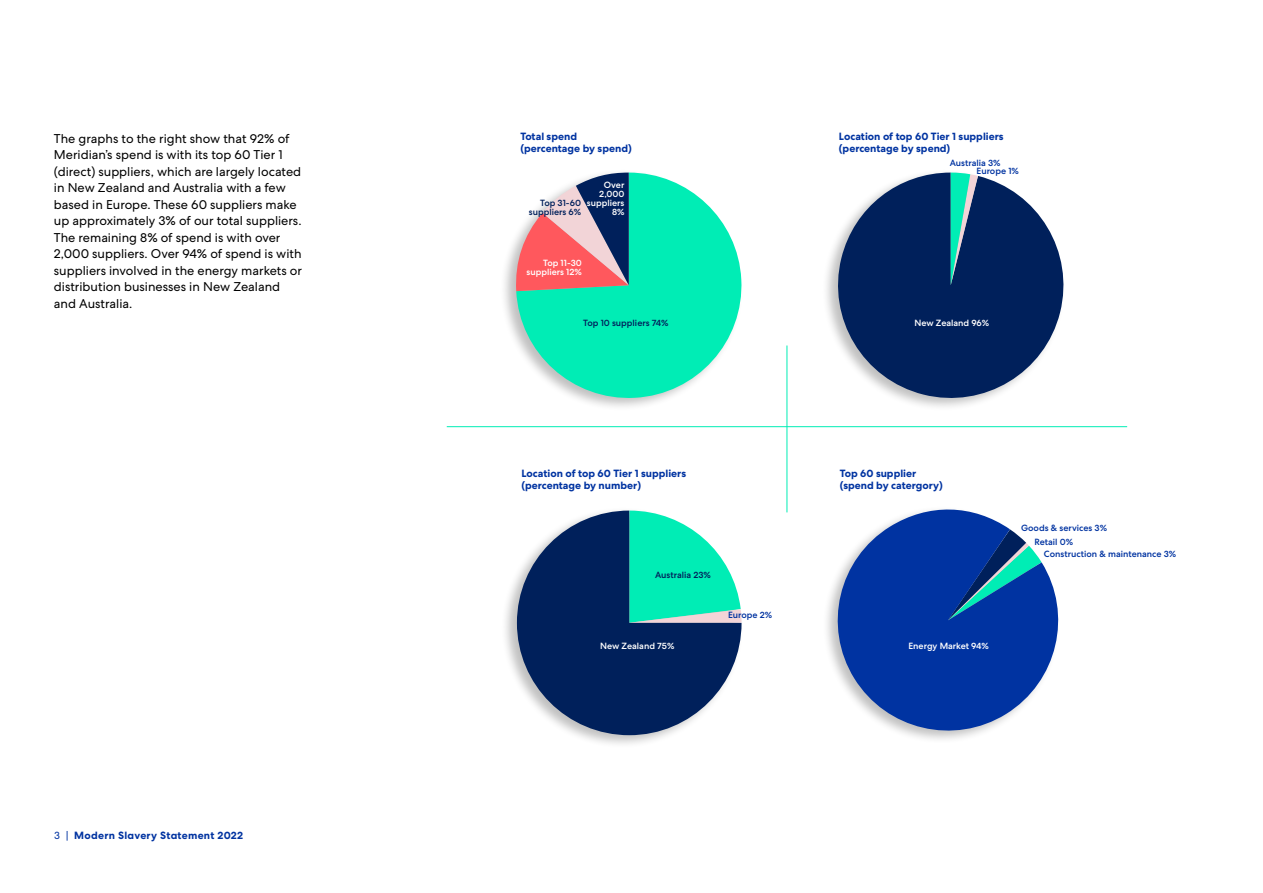
<style>
.page{position:relative;width:1263px;height:893px;background:#fff}
.page>*{position:absolute;margin:0;border:0;box-sizing:border-box;transform-origin:0 0}
.Body{font:12.75px/16.5px "Centra No 2";color:#000}
.USE___White_Heading{font:700 10.5px/12px "Centra No 2";color:#0033a1}
.USE___White_Heading-2{font:700 10.5px "Centra No 2";letter-spacing:.025em;color:#0033a1}
.USE___White_Heading-3{font:500 9px/9px "Centra No 2";color:#fff;text-align:right}
.USE___White_Heading-4{font:500 9px "Centra No 2";color:#0033a1}
.USE___White_Heading-5{font:500 9px/9px "Centra No 2";color:#00205b;text-align:right}
.s1{font-weight:400}
</style>
<div class="page">
<svg style="left:827px;top:509px;width:232px;height:231px;fill:#0033a1"></svg>
<div style="left:501px;top:506px;width:242px;height:243px;background:#000;opacity:.25"></div>
<svg style="left:517px;top:511px;width:224px;height:224px;fill:#00205b"></svg>
<svg style="left:826px;top:173px;width:238px;height:234px;fill:#00205b"></svg>
<svg style="left:951px;top:173px;width:27px;height:112px;background:#26858e"></svg>
<div style="left:500px;top:168px;width:244px;height:244px;background:#000;opacity:.25"></div>
<svg style="left:516px;top:173px;width:228px;height:228px;fill:#00edb5"></svg>
<svg style="left:515px;top:173px;width:114px;height:118px"></svg>
<hr style="left:447px;top:426px;width:680px;height:1px;background:#00edb5">
<hr style="left:787px;top:345px;width:1px;height:167px;background:#00edb5">
<p class="Body" style="left:54px;top:130px;width:250px">The graphs to the right show that 92% of Meridian’s spend is with its top 60 Tier 1 (direct) suppliers, which are largely located in New Zealand and Australia with a few based in Europe. These 60 suppliers make up approximately 3% of our total suppliers.<br>The remaining 8% of spend is with over 2,000 suppliers. Over 94% of spend is with suppliers involved in the energy markets or distribution businesses in New Zealand and Australia.</p>
<p class="USE___White_Heading" style="left:520px;top:131px;width:113px">Total spend (percentage by spend)</p>
<p class="USE___White_Heading-3" style="left:587px;top:180px;width:39px">Over<br>2,000 suppliers<br>8%</p>
<p class="USE___White_Heading-5" style="left:529px;top:198px;width:54px">Top 31-60 suppliers 6%</p>
<p class="USE___White_Heading-3" style="left:527px;top:258px;width:57px">Top 11-30 suppliers 12%</p>
<p class="USE___White_Heading-5" style="left:583px;top:319px;width:87px">Top 10 suppliers 74%</p>
<p class="USE___White_Heading" style="left:521px;top:467px;width:166px">Location of top 60 Tier 1 suppliers (percentage by number)</p>
<p class="USE___White_Heading-5" style="left:655px;top:570px;width:57px">Australia 23%</p>
<p class="USE___White_Heading-3" style="left:600px;top:641px;width:76px">New Zealand 75%</p>
<p class="USE___White_Heading-4" style="left:728px;top:610px;width:46px">Europe 2%</p>
<p class="USE___White_Heading" style="left:839px;top:131px;width:166px">Location of top 60 Tier 1 suppliers (percentage by spend)</p>
<p class="USE___White_Heading-4" style="left:976px;top:165px;width:44px">Europe 1%</p>
<p class="USE___White_Heading-4" style="left:950px;top:157px;width:52px">Australia 3%</p>
<p class="USE___White_Heading-3" style="left:914px;top:319px;width:76px">New Zealand 96%</p>
<p class="USE___White_Heading" style="left:840px;top:467px;width:105px">Top 60 supplier (spend by catergory)</p>
<p class="USE___White_Heading-4" style="left:1021px;top:523px;width:88px">Goods &amp; services 3%</p>
<p class="USE___White_Heading-4" style="left:1035px;top:536px;width:40px">Retail 0%</p>
<p class="USE___White_Heading-4" style="left:1044px;top:548px;width:134px">Construction &amp; maintenance 3%</p>
<p class="USE___White_Heading-3" style="left:908px;top:641px;width:82px">Energy Market 94%</p>
<p class="USE___White_Heading-2" style="left:54px;top:829px;width:191px"><span class="s1">3 |</span> Modern Slavery Statement 2022</p>
</div>
